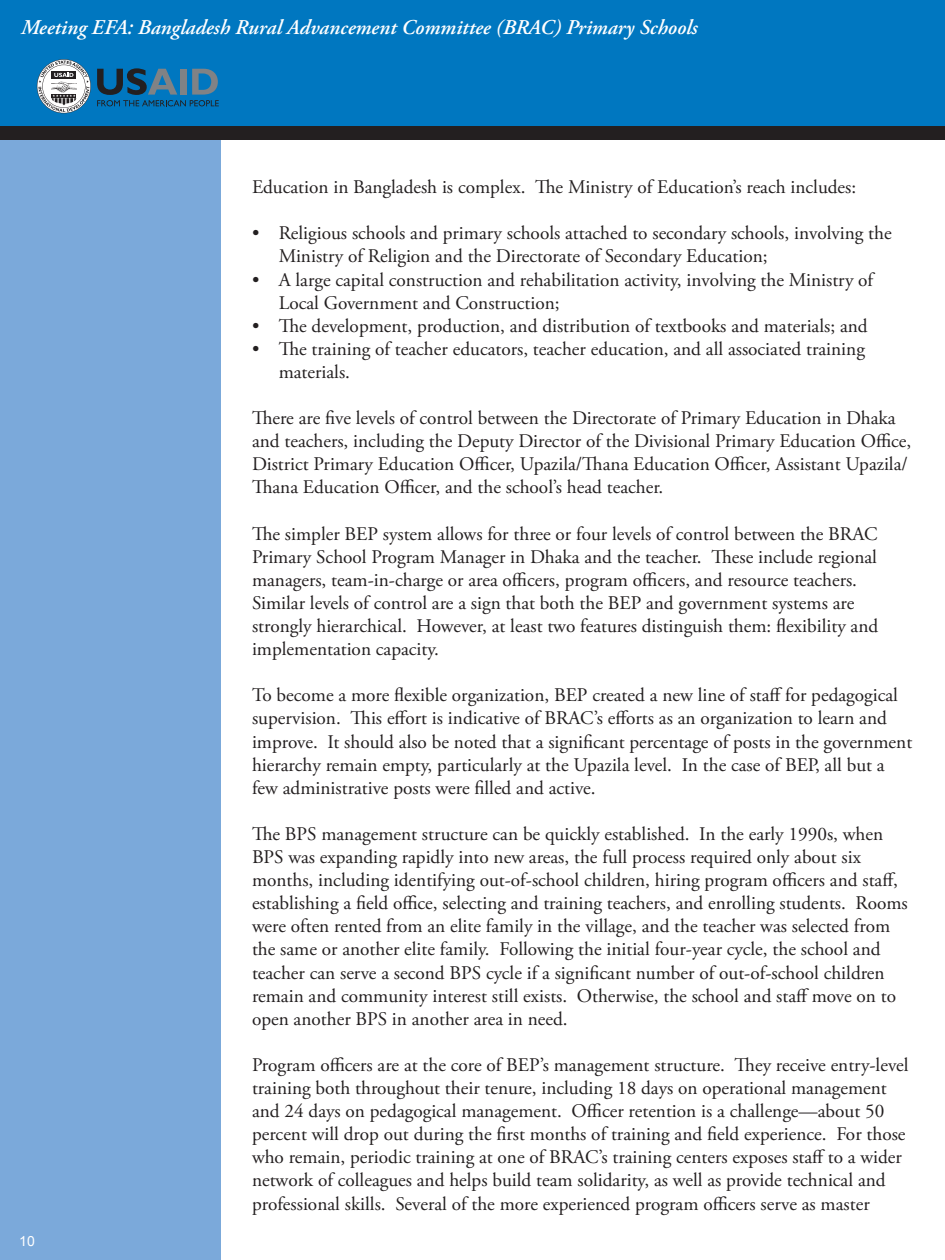
<style>
.page{position:relative;width:945px;height:1260px;background:#fff}
.page>*{position:absolute;margin:0;border:0;box-sizing:border-box;transform-origin:0 0}
.t1{font:italic 600 21px "Adobe Garamond Pro";color:#fff}
.t2{font:19.25px/23.1px "Adobe Garamond Pro";color:#231f20}
.t3{font:14px "Arial";color:#fff}
</style>
<div class="page">
<div style="left:0;top:0;width:945px;height:126px;background:#0077c0"></div>
<div style="left:0;top:129px;width:220px;height:1131px;background:#7ba9da"></div>
<svg style="left:97px;top:68px;width:122px;height:38px"></svg>
<svg style="left:37px;top:59px;width:54px;height:54px"></svg>
<div style="left:0;top:126px;width:945px;height:13px;background:#231f20"></div>
<p class="t1" style="left:21px;top:15px;width:678px">Meeting EFA: Bangladesh Rural Advancement Committee (BRAC) Primary Schools</p>
<p class="t3" style="left:19px;top:1232px;width:17px">10</p>
<p class="t2" style="left:252px;top:176px;width:606px">Education in Bangladesh is complex. The Ministry of Education’s reach includes:</p>
<p class="t2" style="left:279px;top:222px;width:615px;text-indent:-27px">• Religious schools and primary schools attached to secondary schools, involving the<br>Ministry of Religion and the Directorate of Secondary Education;</p>
<p class="t2" style="left:279px;top:269px;width:596px;text-indent:-27px">• A large capital construction and rehabilitation activity, involving the Ministry of<br>Local Government and Construction;</p>
<p class="t2" style="left:252px;top:315px;width:617px">• The development, production, and distribution of textbooks and materials; and</p>
<p class="t2" style="left:279px;top:338px;width:588px;text-indent:-27px">• The training of teacher educators, teacher education, and all associated training materials.</p>
<p class="t2" style="left:252px;top:407px;width:661px">There are five levels of control between the Directorate of Primary Education in Dhaka and teachers, including the Deputy Director of the Divisional Primary Education Office, District Primary Education Officer, Upazila/Thana Education Officer, Assistant Upazila/ Thana Education Officer, and the school’s head teacher.</p>
<p class="t2" style="left:252px;top:523px;width:628px">The simpler BEP system allows for three or four levels of control between the BRAC Primary School Program Manager in Dhaka and the teacher. These include regional managers, team-in-charge or area officers, program officers, and resource teachers.<br>Similar levels of control are a sign that both the BEP and government systems are strongly hierarchical. However, at least two features distinguish them: flexibility and implementation capacity.</p>
<p class="t2" style="left:252px;top:684px;width:662px">To become a more flexible organization, BEP created a new line of staff for pedagogical supervision. This effort is indicative of BRAC’s efforts as an organization to learn and improve. It should also be noted that a significant percentage of posts in the government hierarchy remain empty, particularly at the Upazila level. In the case of BEP, all but a few administrative posts were filled and active.</p>
<p class="t2" style="left:252px;top:823px;width:657px">The BPS management structure can be quickly established. In the early 1990s, when BPS was expanding rapidly into new areas, the full process required only about six months, including identifying out-of-school children, hiring program officers and staff, establishing a field office, selecting and training teachers, and enrolling students. Rooms were often rented from an elite family in the village, and the teacher was selected from the same or another elite family. Following the initial four-year cycle, the school and teacher can serve a second BPS cycle if a significant number of out-of-school children remain and community interest still exists. Otherwise, the school and staff move on to open another BPS in another area in need.</p>
<p class="t2" style="left:252px;top:1054px;width:658px">Program officers are at the core of BEP’s management structure. They receive entry-level training both throughout their tenure, including 18 days on operational management and 24 days on pedagogical management. Officer retention is a challenge—about 50 percent will drop out during the first months of training and field experience. For those who remain, periodic training at one of BRAC’s training centers exposes staff to a wider network of colleagues and helps build team solidarity, as well as provide technical and professional skills. Several of the more experienced program officers serve as master</p>
</div>
